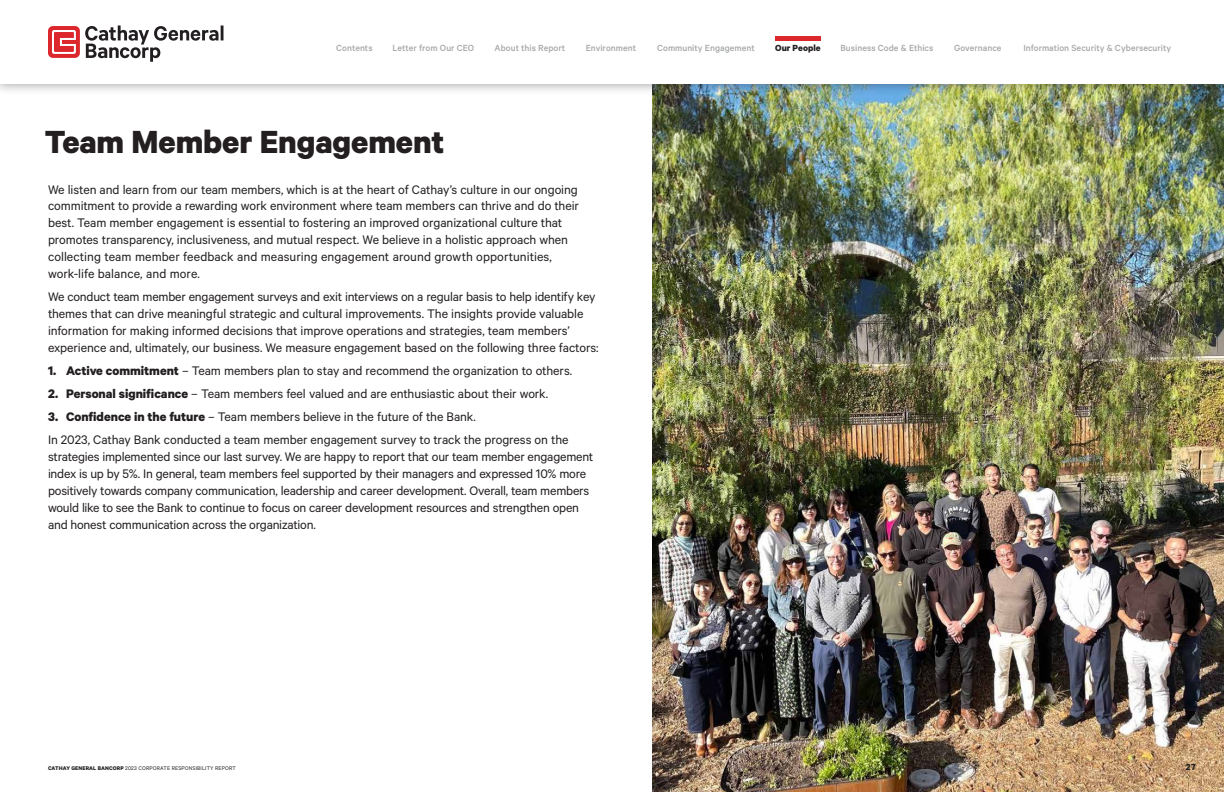
<style>
.page{position:relative;width:1224px;height:792px;background:#fff}
.page>*{position:absolute;margin:0;border:0;box-sizing:border-box;transform-origin:0 0}
.t1{font:700 36px "Calibre";letter-spacing:-.005em;color:#231f20}
.t2{font:14px/17px "Calibre";letter-spacing:-.01em;color:#231f20}
.t3{font:500 10px "Calibre";color:#a5a8aa}
.t4{font:700 10px "Calibre";letter-spacing:.01em;color:#231f20}
.t5{font:6px "Calibre";letter-spacing:.02em;color:#231f20}
.s1{font-weight:700}
</style>
<div class="page">
<img style="left:652px;top:95px;width:572px;height:697px">
<div style="left:0;top:0;width:1224px;height:95px;background:#231f20;opacity:.35"></div>
<div style="left:0;top:0;width:1224px;height:84px;background:#fff"></div>
<svg style="left:48px;top:25px;width:175px;height:37px"></svg>
<hr style="left:775px;top:36px;width:46px;height:4px;background:#dc272d">
<p class="t3" style="left:336px;top:42px;width:38px">Contents</p>
<p class="t3" style="left:393px;top:42px;width:83px">Letter from Our CEO</p>
<p class="t3" style="left:495px;top:42px;width:72px">About this Report</p>
<p class="t3" style="left:586px;top:42px;width:52px">Environment</p>
<p class="t3" style="left:657px;top:42px;width:99px">Community Engagement</p>
<p class="t4" style="left:775px;top:42px;width:47px">Our People</p>
<p class="t3" style="left:840px;top:42px;width:95px">Business Code &amp; Ethics</p>
<p class="t3" style="left:954px;top:42px;width:49px">Governance</p>
<p class="t3" style="left:1023px;top:42px;width:149px">Information Security &amp; Cybersecurity</p>
<h1 class="t1" style="left:45px;top:120px;width:401px">Team Member Engagement</h1>
<p class="t2" style="left:48px;top:180px;width:533px">We listen and learn from our team members, which is at the heart of Cathay’s culture in our ongoing commitment to provide a rewarding work environment where team members can thrive and do their best. Team member engagement is essential to fostering an improved organizational culture that promotes transparency, inclusiveness, and mutual respect. We believe in a holistic approach when collecting team member feedback and measuring engagement around growth opportunities, work-life balance, and more.</p>
<p class="t2" style="left:48px;top:288px;width:552px">We conduct team member engagement surveys and exit interviews on a regular basis to help identify key themes that can drive meaningful strategic and cultural improvements. The insights provide valuable information for making informed decisions that improve operations and strategies, team members’ experience and, ultimately, our business. We measure engagement based on the following three factors:</p>
<p class="t2" style="left:48px;top:362px;width:526px"><span class="s1">1. Active commitment</span> – Team members plan to stay and recommend the organization to others.</p>
<p class="t2" style="left:48px;top:385px;width:502px"><span class="s1">2. Personal significance</span> – Team members feel valued and are enthusiastic about their work.</p>
<p class="t2" style="left:48px;top:405px;width:522px;line-height:23px"><span class="s1">3. Confidence in the future</span> – Team members believe in the future of the Bank.<br>In 2023, Cathay Bank conducted a team member engagement survey to track the progress on the</p>
<p class="t2" style="left:48px;top:448px;width:547px">strategies implemented since our last survey. We are happy to report that our team member engagement index is up by 5%. In general, team members feel supported by their managers and expressed 10% more positively towards company communication, leadership and career development. Overall, team members would like to see the Bank to continue to focus on career development resources and strengthen open and honest communication across the organization.</p>
<p class="t5" style="left:48px;top:765px;width:189px"><span class="s1">CATHAY GENERAL BANCORP</span> 2023 CORPORATE RESPONSIBILITY REPORT</p>
<p class="t4" style="left:1186px;top:761px;width:11px">27</p>
</div>
